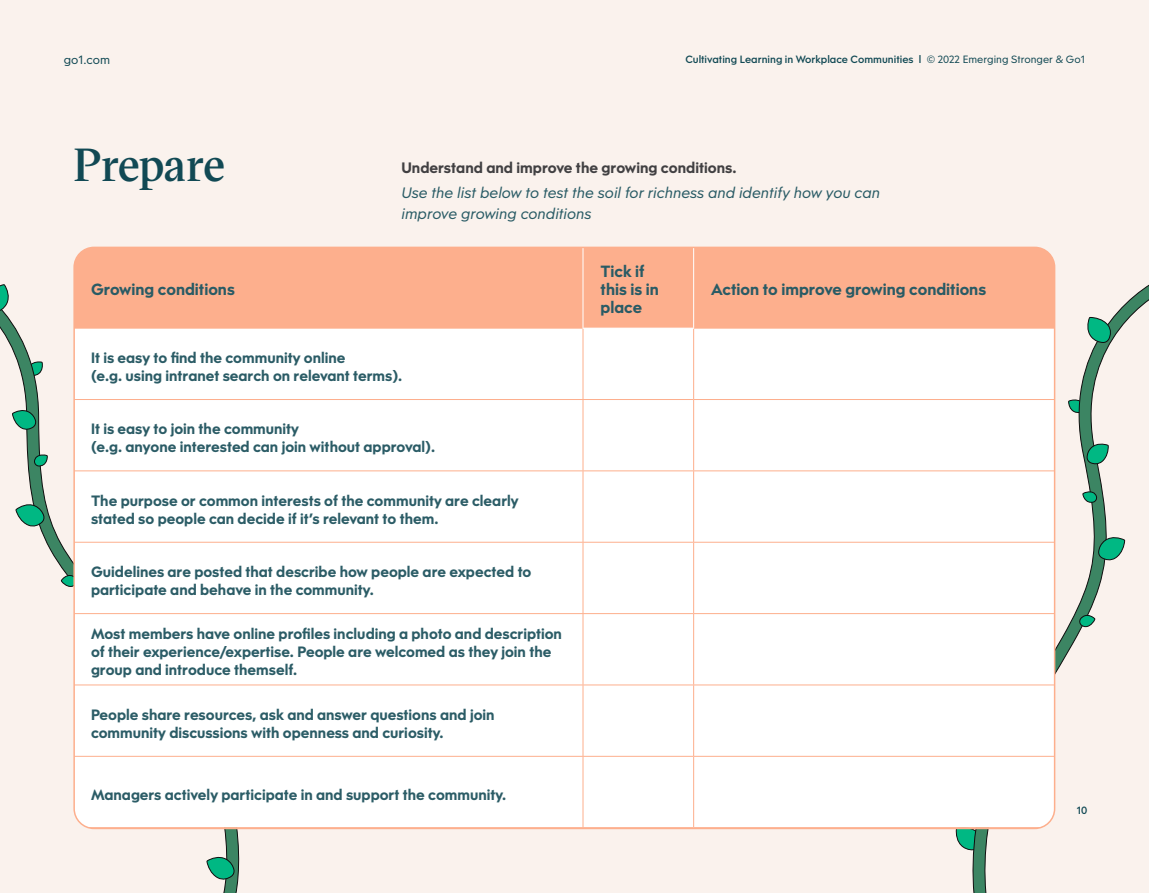
<style>
.page{position:relative;width:1149px;height:893px;background:#fff}
.page>*{position:absolute;margin:0;border:0;box-sizing:border-box;transform-origin:0 0}
.t1{font:600 45px "Victor Serif";letter-spacing:-.005em;color:#114954}
.t2{font:700 16.2px/18px "Obelisc";color:#295b65}
.t3{font:italic 15px/21px "Obelisc";color:#295b65}
.t4{font:700 15px "Obelisc";color:#414042}
.t5{font:700 14.85px/18px "Obelisc";color:#2b5c66}
.t6{font:12px "Obelisc";color:#114954}
.t7{font:500 10.5px "Obelisc";color:#114954}
.s1{font-weight:400}
</style>
<div class="page">
<div style="left:0;top:0;width:1148px;height:893px;background:#faf2ed"></div>
<svg style="left:954px;top:274px;width:194px;height:619px"></svg>
<svg style="left:1085px;top:317px;width:26px;height:26px"></svg>
<svg style="left:1097px;top:536px;width:27px;height:25px"></svg>
<svg style="left:1082px;top:491px;width:14px;height:11px"></svg>
<svg style="left:1086px;top:421px;width:21px;height:44px"></svg>
<svg style="left:1078px;top:615px;width:16px;height:12px"></svg>
<svg style="left:0;top:313px;width:244px;height:580px"></svg>
<svg style="left:206px;top:855px;width:29px;height:25px"></svg>
<svg style="left:0;top:284px;width:9px;height:29px"></svg>
<svg style="left:15px;top:503px;width:30px;height:24px"></svg>
<svg style="left:34px;top:454px;width:14px;height:12px"></svg>
<svg style="left:12px;top:409px;width:25px;height:21px"></svg>
<svg style="left:61px;top:575px;width:12px;height:12px"></svg>
<div style="left:76px;top:247px;width:978px;height:81px;background:#fdaf8d"></div>
<div style="left:74px;top:329px;width:980px;height:498px;background:#fff"></div>
<hr style="left:74px;top:328px;width:508px;height:1px;background:#fdaf8d">
<hr style="left:582px;top:328px;width:1px;height:71px;background:#fdaf8d">
<hr style="left:693px;top:328px;width:361px;height:1px;background:#fdaf8d">
<hr style="left:693px;top:328px;width:1px;height:71px;background:#fdaf8d">
<hr style="left:74px;top:399px;width:509px;height:1px;background:#fdaf8d">
<hr style="left:583px;top:399px;width:110px;height:1px;background:#fdaf8d">
<hr style="left:582px;top:400px;width:1px;height:71px;background:#fdaf8d">
<hr style="left:693px;top:399px;width:361px;height:1px;background:#fdaf8d">
<hr style="left:693px;top:400px;width:1px;height:71px;background:#fdaf8d">
<hr style="left:74px;top:471px;width:509px;height:1px;background:#fdaf8d">
<hr style="left:583px;top:471px;width:110px;height:1px;background:#fdaf8d">
<hr style="left:582px;top:471px;width:1px;height:71px;background:#fdaf8d">
<hr style="left:693px;top:471px;width:361px;height:1px;background:#fdaf8d">
<hr style="left:693px;top:471px;width:1px;height:71px;background:#fdaf8d">
<hr style="left:74px;top:542px;width:509px;height:1px;background:#fdaf8d">
<hr style="left:583px;top:542px;width:110px;height:1px;background:#fdaf8d">
<hr style="left:582px;top:543px;width:1px;height:70px;background:#fdaf8d">
<hr style="left:693px;top:542px;width:361px;height:1px;background:#fdaf8d">
<hr style="left:693px;top:543px;width:1px;height:70px;background:#fdaf8d">
<hr style="left:74px;top:613px;width:509px;height:1px;background:#fdaf8d">
<hr style="left:583px;top:613px;width:110px;height:1px;background:#fdaf8d">
<hr style="left:582px;top:614px;width:1px;height:71px;background:#fdaf8d">
<hr style="left:693px;top:613px;width:361px;height:1px;background:#fdaf8d">
<hr style="left:693px;top:614px;width:1px;height:71px;background:#fdaf8d">
<hr style="left:74px;top:685px;width:509px;height:1px;background:#fdaf8d">
<hr style="left:583px;top:685px;width:110px;height:1px;background:#fdaf8d">
<hr style="left:582px;top:685px;width:1px;height:71px;background:#fdaf8d">
<hr style="left:693px;top:685px;width:361px;height:1px;background:#fdaf8d">
<hr style="left:693px;top:685px;width:1px;height:71px;background:#fdaf8d">
<hr style="left:74px;top:756px;width:509px;height:1px;background:#fdaf8d">
<hr style="left:583px;top:756px;width:110px;height:1px;background:#fdaf8d">
<hr style="left:582px;top:757px;width:1px;height:70px;background:#fdaf8d">
<hr style="left:693px;top:756px;width:361px;height:1px;background:#fdaf8d">
<hr style="left:693px;top:757px;width:1px;height:70px;background:#fdaf8d">
<hr style="left:74px;top:827px;width:509px;height:1px;background:#fdaf8d">
<hr style="left:693px;top:827px;width:361px;height:1px;background:#fdaf8d">
<hr style="left:582px;top:247px;width:1px;height:81px;background:#fff">
<hr style="left:693px;top:247px;width:1px;height:81px;background:#fff">
<hr style="left:582px;top:328px;width:111px;height:1px;background:#fff">
<p class="t6" style="left:64px;top:51px;width:48px">go1.com</p>
<p class="t7" style="left:685px;top:51px;width:401px">Cultivating Learning in Workplace Communities l <span class="s1">© 2022 Emerging Stronger &amp; Go1</span></p>
<h1 class="t1" style="left:73px;top:132px;width:153px">Prepare</h1>
<p class="t2" style="left:91px;top:279px;width:145px">Growing conditions</p>
<p class="t4" style="left:401px;top:157px;width:336px">Understand and improve the growing conditions.</p>
<p class="t3" style="left:401px;top:181px;width:480px">Use the list below to test the soil for richness and identify how you can improve growing conditions</p>
<p class="t2" style="left:600px;top:261px;width:60px">Tick if this is in place</p>
<p class="t2" style="left:711px;top:279px;width:276px">Action to improve growing conditions</p>
<p class="t5" style="left:91px;top:348px;width:313px">It is easy to find the community online<br>(e.g. using intranet search on relevant terms).</p>
<p class="t5" style="left:91px;top:419px;width:345px">It is easy to join the community<br>(e.g. anyone interested can join without approval).</p>
<p class="t5" style="left:91px;top:490px;width:429px">The purpose or common interests of the community are clearly stated so people can decide if it’s relevant to them.</p>
<p class="t5" style="left:91px;top:562px;width:442px">Guidelines are posted that describe how people are expected to participate and behave in the community.</p>
<p class="t5" style="left:91px;top:624px;width:472px">Most members have online profiles including a photo and description of their experience/expertise. People are welcomed as they join the group and introduce themself.</p>
<p class="t5" style="left:91px;top:704px;width:405px">People share resources, ask and answer questions and join community discussions with openness and curiosity.</p>
<p class="t5" style="left:91px;top:785px;width:416px">Managers actively participate in and support the community.</p>
<p class="t7" style="left:1076px;top:802px;width:12px">10</p>
</div>
